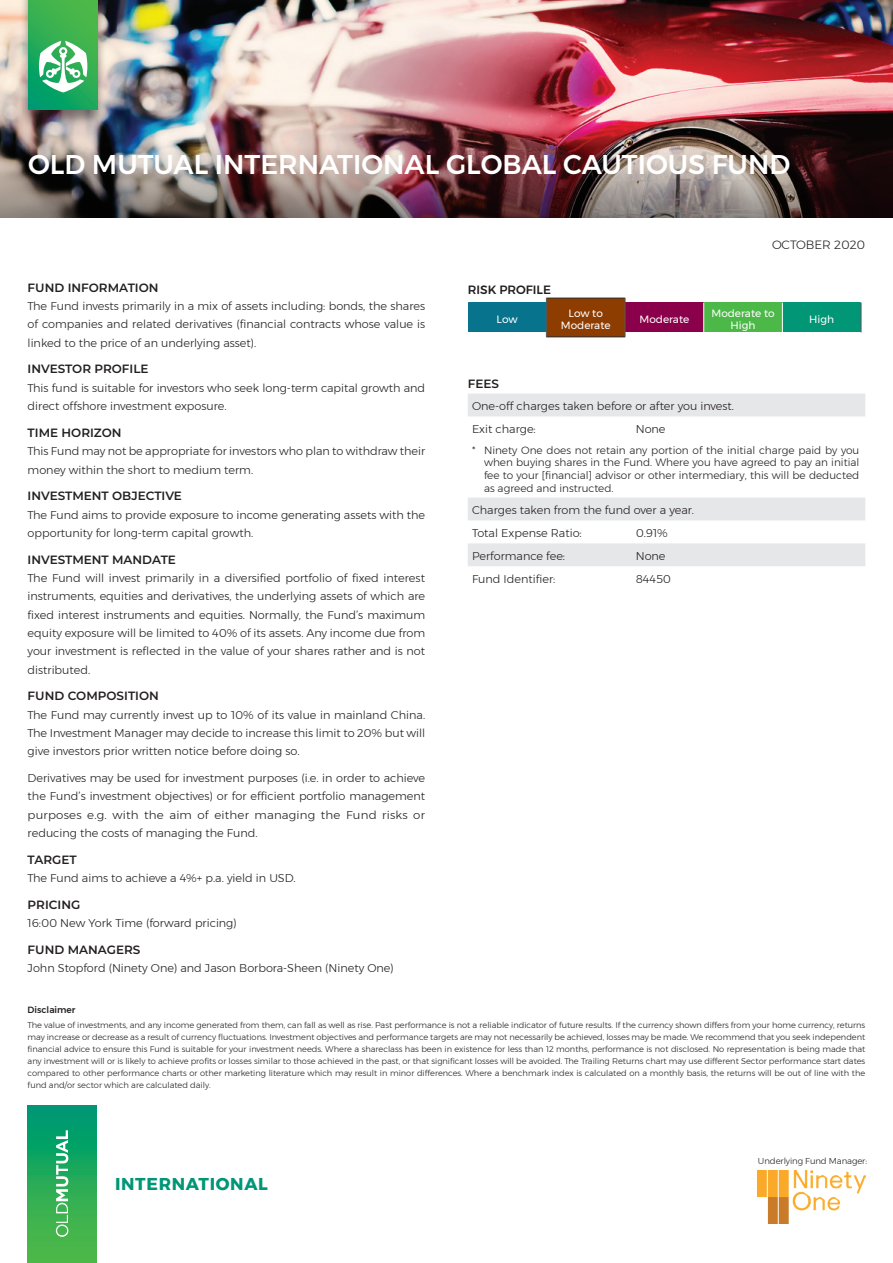
<style>
.page{position:relative;width:893px;height:1263px;background:#fff}
.page>*{position:absolute;margin:0;border:0;box-sizing:border-box;transform-origin:0 0}
.t1{font:500 27px "Montserrat";color:#fff}
.t2{font:700 17.1px "Montserrat";letter-spacing:.04em;color:#009676}
.t3{font:600 12px "Montserrat";color:#231f20}
.t4{font:300 12px "Montserrat";color:#231f20}
.t5{font:500 12px "Montserrat";color:#231f20}
.t6{font:300 11.25px/18.3px "Montserrat";color:#231f20}
.t7{font:300 10.5px/12.6px "Montserrat";color:#231f20;text-align:justify}
.t8{font:10.5px/12px "Montserrat";color:#fff;text-align:center}
.t9{font:500 9px "Montserrat";color:#231f20}
.t10{font:300 8.55px "Montserrat";letter-spacing:-.01em;color:#231f20}
.t11{font:300 8.25px/12px "Montserrat";color:#231f20;text-align:justify}
</style>
<div class="page">
<img style="left:0;top:0;width:893px;height:147px">
<svg style="left:468px;top:394px;width:397px;height:172px"></svg>
<img style="left:0;top:147px;width:893px;height:71px">
<div style="left:20px;top:0;width:87px;height:127px;background:#231f20;opacity:.5"></div>
<svg style="left:29px;top:0;width:69px;height:110px;background:#2dad55"></svg>
<svg style="left:39px;top:41px;width:48px;height:51px"></svg>
<img style="left:758px;top:1170px;width:107px;height:54px">
<div style="left:28px;top:1106px;width:69px;height:157px;background:linear-gradient(to bottom,#009971,#56bc43)"></div>
<svg style="left:56px;top:1130px;width:12px;height:107px"></svg>
<div style="left:468px;top:303px;width:78px;height:29px;background:#08738c"></div>
<div style="left:625px;top:303px;width:79px;height:29px;background:#8b004a"></div>
<div style="left:704px;top:303px;width:78px;height:29px;background:#4cb848"></div>
<div style="left:782px;top:303px;width:79px;height:29px;background:#009676"></div>
<svg style="left:861px;top:302px;width:1px;height:31px"></svg>
<hr style="left:546px;top:337px;width:79px;height:1px;background:#231f20">
<svg style="left:703px;top:303px;width:1px;height:29px"></svg>
<svg style="left:782px;top:303px;width:1px;height:29px"></svg>
<svg style="left:546px;top:298px;width:80px;height:39px;background:#883d04"></svg>
<h1 class="t1" style="left:28px;top:143px;width:764px">OLD MUTUAL INTERNATIONAL GLOBAL CAUTIOUS FUND</h1>
<p class="t3" style="left:28px;top:279px;width:132px">FUND INFORMATION</p>
<p class="t6" style="left:28px;top:297px;width:399px;text-align:justify">The Fund invests primarily in a mix of assets including: bonds, the shares of companies and related derivatives (financial contracts whose value is linked to the price of an underlying asset).</p>
<p class="t3" style="left:28px;top:361px;width:122px">INVESTOR PROFILE</p>
<p class="t6" style="left:28px;top:378px;width:399px">This fund is suitable for investors who seek long-term capital growth and direct offshore investment exposure.</p>
<p class="t3" style="left:28px;top:424px;width:95px">TIME HORIZON</p>
<p class="t6" style="left:28px;top:442px;width:399px">This Fund may not be appropriate for investors who plan to withdraw their money within the short to medium term.</p>
<p class="t3" style="left:28px;top:487px;width:156px">INVESTMENT OBJECTIVE</p>
<p class="t6" style="left:28px;top:505px;width:399px">The Fund aims to provide exposure to income generating assets with the opportunity for long-term capital growth.</p>
<p class="t3" style="left:28px;top:551px;width:150px">INVESTMENT MANDATE</p>
<p class="t6" style="left:28px;top:569px;width:399px;text-align:justify">The Fund will invest primarily in a diversified portfolio of fixed interest instruments, equities and derivatives, the underlying assets of which are fixed interest instruments and equities. Normally, the Fund’s maximum equity exposure will be limited to 40% of its assets. Any income due from your investment is reflected in the value of your shares rather and is not distributed.</p>
<p class="t3" style="left:28px;top:688px;width:133px">FUND COMPOSITION</p>
<p class="t6" style="left:28px;top:705px;width:399px;text-align:justify">The Fund may currently invest up to 10% of its value in mainland China.<br>The Investment Manager may decide to increase this limit to 20% but will give investors prior written notice before doing so.</p>
<p class="t6" style="left:28px;top:769px;width:399px;text-align:justify">Derivatives may be used for investment purposes (i.e. in order to achieve the Fund’s investment objectives) or for efficient portfolio management purposes e.g. with the aim of either managing the Fund risks or reducing the costs of managing the Fund.</p>
<p class="t3" style="left:28px;top:851px;width:51px">TARGET</p>
<p class="t6" style="left:28px;top:869px;width:269px">The Fund aims to achieve a 4%+ p.a. yield in USD.</p>
<p class="t3" style="left:28px;top:896px;width:54px">PRICING</p>
<p class="t6" style="left:28px;top:914px;width:211px">16:00 New York Time (forward pricing)</p>
<p class="t3" style="left:28px;top:941px;width:114px">FUND MANAGERS</p>
<p class="t6" style="left:28px;top:959px;width:368px">John Stopford (Ninety One) and Jason Borbora-Sheen (Ninety One)</p>
<p class="t4" style="left:772px;top:236px;width:95px">OCTOBER 2020</p>
<p class="t5" style="left:468px;top:280px;width:85px">RISK PROFILE</p>
<p class="t8" style="left:497px;top:313px;width:23px">Low</p>
<p class="t8" style="left:561px;top:307px;width:51px">Low to<br>Moderate</p>
<p class="t8" style="left:639px;top:313px;width:51px">Moderate</p>
<p class="t8" style="left:711px;top:307px;width:65px">Moderate to<br>High</p>
<p class="t8" style="left:809px;top:313px;width:26px">High</p>
<p class="t3" style="left:468px;top:375px;width:33px">FEES</p>
<p class="t6" style="left:472px;top:395px;width:263px;line-height:23px">One-off charges taken before or after you invest.<br>Exit charge:</p>
<p class="t6" style="left:636px;top:420px;width:31px">None</p>
<p class="t7" style="left:484px;top:444px;width:377px;text-indent:-12px">* Ninety One does not retain any portion of the initial charge paid by you when buying shares in the Fund. Where you have agreed to pay an initial fee to your [financial] advisor or other intermediary, this will be deducted as agreed and instructed.</p>
<p class="t6" style="left:472px;top:499px;width:224px;line-height:23px">Charges taken from the fund over a year.<br>Total Expense Ratio:</p>
<p class="t6" style="left:636px;top:524px;width:34px">0.91%</p>
<p class="t6" style="left:472px;top:547px;width:95px">Performance fee:</p>
<p class="t6" style="left:636px;top:547px;width:31px">None</p>
<p class="t6" style="left:472px;top:570px;width:85px">Fund Identifier:</p>
<p class="t6" style="left:636px;top:570px;width:37px">84450</p>
<p class="t9" style="left:28px;top:1003px;width:49px">Disclaimer</p>
<p class="t11" style="left:28px;top:1018px;width:839px">The value of investments, and any income generated from them, can fall as well as rise. Past performance is not a reliable indicator of future results. If the currency shown differs from your home currency, returns may increase or decrease as a result of currency fluctuations. Investment objectives and performance targets are may not necessarily be achieved, losses may be made. We recommend that you seek independent financial advice to ensure this Fund is suitable for your investment needs. Where a shareclass has been in existence for less than 12 months, performance is not disclosed. No representation is being made that any investment will or is likely to achieve profits or losses similar to those achieved in the past, or that significant losses will be avoided. The Trailing Returns chart may use different Sector performance start dates compared to other performance charts or other marketing literature which may result in minor differences. Where a benchmark index is calculated on a monthly basis, the returns will be out of line with the fund and/or sector which are calculated daily.</p>
<h2 class="t2" style="left:115px;top:1170px;width:154px">INTERNATIONAL</h2>
<p class="t10" style="left:758px;top:1154px;width:111px">Underlying Fund Manager:</p>
</div>
